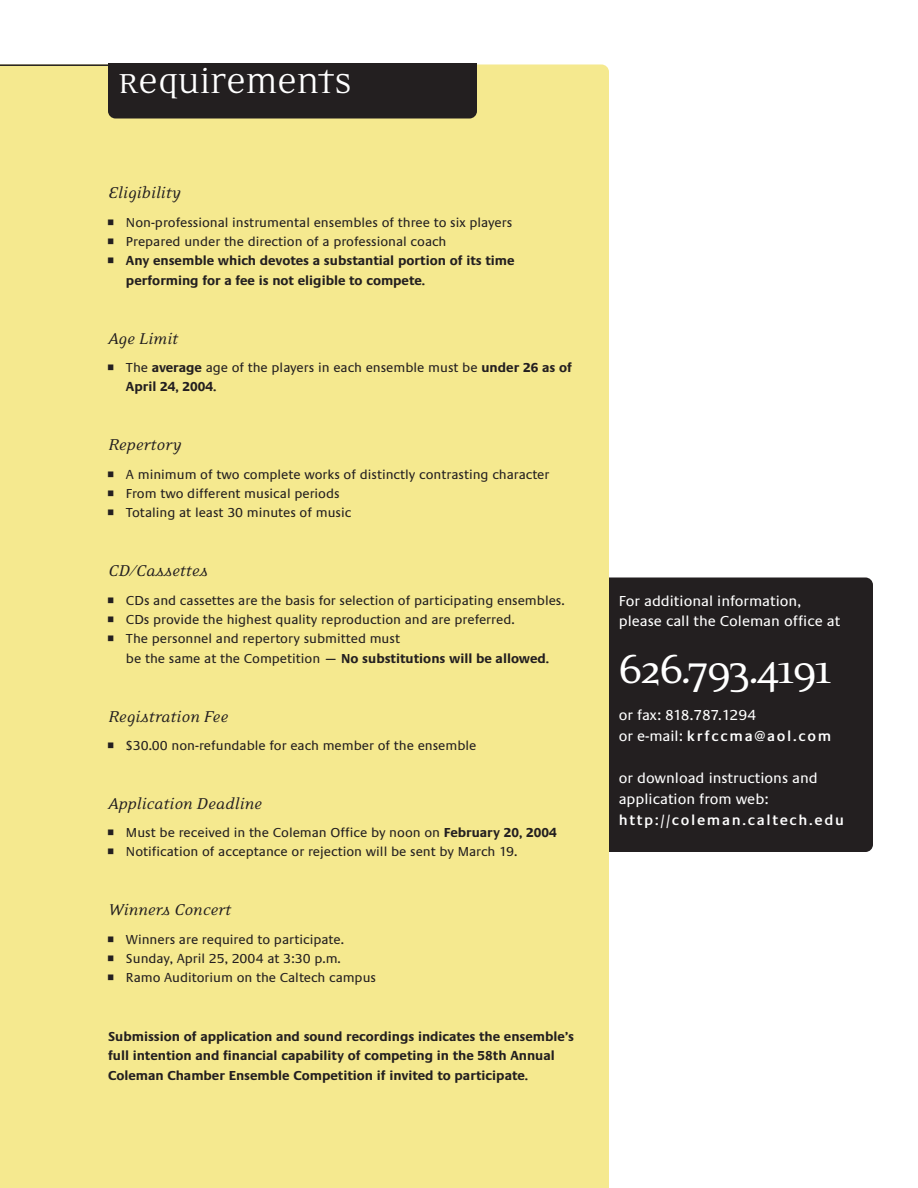
<style>
.page{position:relative;width:918px;height:1188px;background:#fff}
.page>*{position:absolute;margin:0;border:0;box-sizing:border-box;transform-origin:0 0}
.t1{font:46.5px "Eidetic Neo";letter-spacing:-.055em;color:#fff}
.t2{font:31.5px "Eidetic Neo Omni";color:#fff}
.t3{font:italic 18px "Eidetic Neo";color:#231f20}
.t4{font:15px/21px "Praxis";color:#fff}
.t5{font:600 15px "Praxis";letter-spacing:.115em;color:#fff}
.t6{font:13.5px/19.5px "Praxis";color:#231f20}
.t7{font:700 13.5px/19.5px "Praxis";color:#231f20}
.s1{font-weight:700}
.s2{font-weight:600}
</style>
<div class="page">
<div style="left:552px;top:578px;width:321px;height:274px;background:#231f20;border-radius:8px"></div>
<div style="left:0;top:64px;width:609px;height:1124px;background:#f5e98f"></div>
<div style="left:108px;top:34px;width:369px;height:84px;background:#231f20;border-radius:8px"></div>
<div style="left:99px;top:21px;width:420px;height:42px;background:#fff"></div>
<hr style="left:0;top:64px;width:470px;height:2px;background:#231f20">
<svg style="left:108px;top:219px;width:5px;height:6px"></svg>
<svg style="left:108px;top:239px;width:5px;height:5px"></svg>
<svg style="left:108px;top:258px;width:5px;height:6px"></svg>
<svg style="left:108px;top:365px;width:5px;height:5px"></svg>
<svg style="left:108px;top:471px;width:5px;height:6px"></svg>
<svg style="left:108px;top:491px;width:5px;height:5px"></svg>
<svg style="left:108px;top:510px;width:5px;height:6px"></svg>
<svg style="left:108px;top:597px;width:5px;height:6px"></svg>
<svg style="left:108px;top:617px;width:5px;height:5px"></svg>
<svg style="left:108px;top:636px;width:5px;height:6px"></svg>
<svg style="left:108px;top:743px;width:5px;height:5px"></svg>
<svg style="left:108px;top:830px;width:5px;height:5px"></svg>
<svg style="left:108px;top:849px;width:5px;height:6px"></svg>
<svg style="left:108px;top:936px;width:5px;height:6px"></svg>
<svg style="left:108px;top:956px;width:5px;height:5px"></svg>
<svg style="left:108px;top:975px;width:5px;height:6px"></svg>
<h2 class="t2" style="left:118px;top:70px;width:235px">REQUIREMENTS</h2>
<h3 class="t3" style="left:108px;top:185px;width:74px">Eligibility</h3>
<p class="t6" style="left:126px;top:214px;width:388px">Non-professional instrumental ensembles of three to six players<br>Prepared under the direction of a professional coach</p>
<p class="t7" style="left:126px;top:253px;width:390px">Any ensemble which devotes a substantial portion of its time performing for a fee is not eligible to compete.</p>
<h3 class="t3" style="left:108px;top:331px;width:72px">Age Limit</h3>
<p class="t6" style="left:126px;top:359px;width:447px">The <span class="s1">average</span> age of the players in each ensemble must be <span class="s1">under 26 as of<br>April 24, 2004.</span></p>
<h3 class="t3" style="left:108px;top:437px;width:75px">Repertory</h3>
<p class="t6" style="left:126px;top:466px;width:425px">A minimum of two complete works of distinctly contrasting character<br>From two different musical periods<br>Totaling at least 30 minutes of music</p>
<h3 class="t3" style="left:108px;top:563px;width:101px">CD/Cassettes</h3>
<p class="t6" style="left:126px;top:592px;width:440px">CDs and cassettes are the basis for selection of participating ensembles.<br>CDs provide the highest quality reproduction and are preferred.<br>The personnel and repertory submitted must<br>be the same at the Competition — <span class="s1">No substitutions will be allowed.</span></p>
<h3 class="t3" style="left:108px;top:709px;width:121px">Registration Fee</h3>
<p class="t6" style="left:126px;top:737px;width:352px">$30.00 non-refundable for each member of the ensemble</p>
<h3 class="t3" style="left:108px;top:796px;width:155px">Application Deadline</h3>
<p class="t6" style="left:126px;top:824px;width:432px">Must be received in the Coleman Office by noon on <span class="s1">February 20, 2004<br></span>Notification of acceptance or rejection will be sent by March 19.</p>
<h3 class="t3" style="left:108px;top:902px;width:125px">Winners Concert</h3>
<p class="t6" style="left:126px;top:931px;width:252px">Winners are required to participate.<br>Sunday, April 25, 2004 at 3:30 p.m.<br>Ramo Auditorium on the Caltech campus</p>
<p class="t7" style="left:108px;top:1028px;width:467px">Submission of application and sound recordings indicates the ensemble’s full intention and financial capability of competing in the 58th Annual<br>Coleman Chamber Ensemble Competition if invited to participate.</p>
<p class="t4" style="left:619px;top:592px;width:223px;line-height:20px">For additional information, please call the Coleman office at</p>
<h1 class="t1" style="left:618px;top:639px;width:216px">626.793.4191</h1>
<p class="t4" style="left:619px;top:706px;width:214px">or fax: 818.787.1294<br>or e-mail: <span class="s2">krfccma@aol.com</span></p>
<p class="t4" style="left:619px;top:769px;width:201px">or download instructions and application from web:</p>
<p class="t5" style="left:619px;top:814px;width:227px">http://coleman.caltech.edu</p>
</div>
